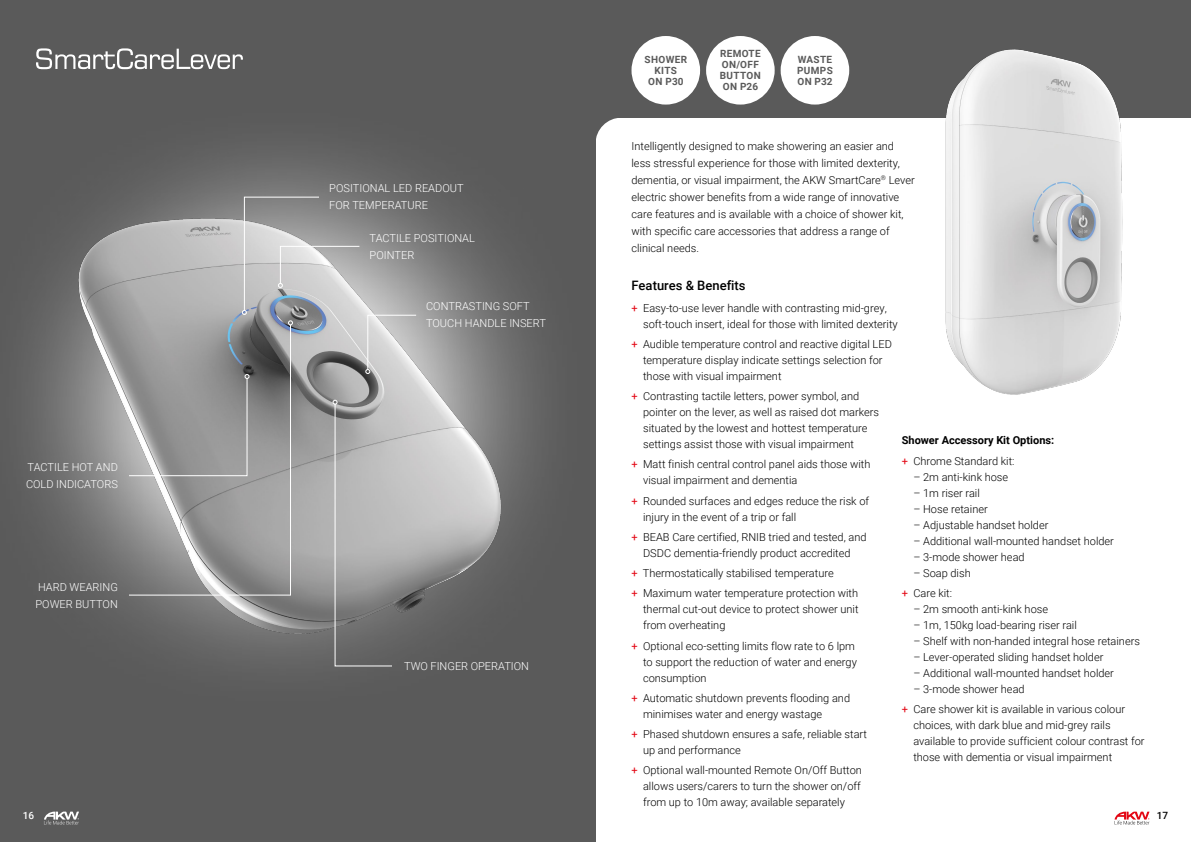
<style>
.page{position:relative;width:1191px;height:842px;background:#fff}
.page>*{position:absolute;margin:0;border:0;box-sizing:border-box;transform-origin:0 0}
.t1{font:500 13px "Roboto";color:#000}
.t2{font:300 11px/16px "Roboto";color:#000}
.t3{font:300 11px/17px "Roboto";color:#fff}
.t4{font:700 11px/20.3px "Roboto";color:#000}
.t5{font:700 10px/11px "Roboto";letter-spacing:.035em;color:#5a5a5a}
.t6{font:500 10px "Roboto";color:#000}
.t7{font:500 10px "Roboto";color:#fff}
.s1{font-weight:400;color:#e30613}
.s2{font-weight:300}
</style>
<div class="page">
<svg style="left:1114px;top:812px;width:35px;height:12px"></svg>
<div style="left:0;top:0;width:595px;height:842px;background:#5a5a5a"></div>
<div style="left:595px;top:0;width:596px;height:118px;background:#5a5a5a"></div>
<svg style="left:44px;top:812px;width:35px;height:12px"></svg>
<svg style="left:595px;top:118px;width:22px;height:28px"></svg>
<img style="left:945px;top:49px;width:178px;height:346px">
<img style="left:29px;top:158px;width:511px;height:509px">
<svg style="left:128px;top:197px;width:288px;height:469px;background:#9d9d9d"></svg>
<svg style="left:36px;top:48px;width:207px;height:21px"></svg>
<div style="left:706px;top:36px;width:68px;height:69px;background:#fff;border-radius:50%"></div>
<div style="left:780px;top:36px;width:69px;height:69px;background:#fff;border-radius:50%"></div>
<div style="left:631px;top:36px;width:69px;height:69px;background:#fff;border-radius:50%"></div>
<p class="t3" style="left:26px;top:458px;width:93px">TACTILE HOT AND<br>COLD INDICATORS</p>
<p class="t3" style="left:36px;top:578px;width:84px">HARD WEARING<br>POWER BUTTON</p>
<p class="t7" style="left:23px;top:808px;width:13px">16</p>
<p class="t3" style="left:329px;top:179px;width:136px">POSITIONAL LED READOUT<br>FOR TEMPERATURE</p>
<p class="t3" style="left:369px;top:229px;width:107px">TACTILE POSITIONAL<br>POINTER</p>
<p class="t3" style="left:426px;top:298px;width:121px">CONTRASTING SOFT<br>TOUCH HANDLE INSERT</p>
<p class="t3" style="left:404px;top:657px;width:126px">TWO FINGER OPERATION</p>
<p class="t5" style="left:644px;top:53px;width:44px;text-align:center">SHOWER<br>KITS<br>ON P30</p>
<p class="t5" style="left:720px;top:48px;width:42px">REMOTE<br>ON/OFF<br>BUTTON<br>ON P26</p>
<p class="t5" style="left:797px;top:53px;width:37px;text-align:justify">WASTE PUMPS ON P32</p>
<p class="t2" style="left:631px;top:137px;width:285px;line-height:17px">Intelligently designed to make showering an easier and less stressful experience for those with limited dexterity, dementia, or visual impairment, the AKW SmartCare<sup>®</sup> Lever electric shower benefits from a wide range of innovative care features and is available with a choice of shower kit, with specific care accessories that address a range of clinical needs.</p>
<p class="t1" style="left:631px;top:276px;width:116px">Features &amp; Benefits</p>
<p class="t2" style="left:643px;top:299px;width:256px;text-indent:-12px"><span class="s1">+</span> Easy-to-use lever handle with contrasting mid-grey, soft-touch insert, ideal for those with limited dexterity</p>
<p class="t2" style="left:643px;top:335px;width:250px;text-indent:-12px"><span class="s1">+</span> Audible temperature control and reactive digital LED temperature display indicate settings selection for those with visual impairment</p>
<p class="t2" style="left:643px;top:388px;width:237px;text-indent:-12px"><span class="s1">+</span> Contrasting tactile letters, power symbol, and pointer on the lever, as well as raised dot markers situated by the lowest and hottest temperature settings assist those with visual impairment</p>
<p class="t2" style="left:643px;top:456px;width:229px;text-indent:-12px"><span class="s1">+</span> Matt finish central control panel aids those with visual impairment and dementia</p>
<p class="t2" style="left:643px;top:492px;width:227px;text-indent:-12px"><span class="s1">+</span> Rounded surfaces and edges reduce the risk of injury in the event of a trip or fall</p>
<p class="t2" style="left:631px;top:529px;width:236px;text-align:center"><span class="s1">+</span> BEAB Care certified, RNIB tried and tested, and<br>DSDC dementia-friendly product accredited</p>
<p class="t2" style="left:631px;top:563px;width:228px;line-height:20.3px"><span class="s1">+</span> Thermostatically stabilised temperature<br><span class="s1">+</span> Maximum water temperature protection with</p>
<p class="t2" style="left:643px;top:601px;width:217px">thermal cut-out device to protect shower unit from overheating</p>
<p class="t2" style="left:643px;top:637px;width:215px;text-indent:-12px"><span class="s1">+</span> Optional eco-setting limits flow rate to 6 lpm to support the reduction of water and energy consumption</p>
<p class="t2" style="left:643px;top:690px;width:208px;text-indent:-12px"><span class="s1">+</span> Automatic shutdown prevents flooding and minimises water and energy wastage</p>
<p class="t2" style="left:643px;top:726px;width:225px;text-indent:-12px"><span class="s1">+</span> Phased shutdown ensures a safe, reliable start up and performance</p>
<p class="t2" style="left:643px;top:762px;width:220px;text-align:justify;text-indent:-12px"><span class="s1">+</span> Optional wall-mounted Remote On/Off Button allows users/carers to turn the shower on/off from up to 10m away; available separately</p>
<p class="t4" style="left:901px;top:430px;width:154px">Shower Accessory Kit Options: <span class="s1">+</span> <span class="s2">Chrome Standard kit:</span></p>
<p class="t2" style="left:913px;top:468px;width:96px">– 2m anti-kink hose</p>
<p class="t2" style="left:913px;top:484px;width:68px">– 1m riser rail</p>
<p class="t2" style="left:913px;top:500px;width:76px">– Hose retainer</p>
<p class="t2" style="left:913px;top:516px;width:136px">– Adjustable handset holder</p>
<p class="t2" style="left:913px;top:532px;width:202px">– Additional wall-mounted handset holder</p>
<p class="t2" style="left:913px;top:548px;width:113px">– 3-mode shower head</p>
<p class="t2" style="left:901px;top:562px;width:70px;line-height:20.3px;text-indent:12px">– Soap dish <span class="s1">+</span> Care kit:</p>
<p class="t2" style="left:913px;top:601px;width:136px">– 2m smooth anti-kink hose</p>
<p class="t2" style="left:913px;top:617px;width:165px">– 1m, 150kg load-bearing riser rail</p>
<p class="t2" style="left:913px;top:633px;width:228px">– Shelf with non-handed integral hose retainers</p>
<p class="t2" style="left:913px;top:649px;width:191px">– Lever-operated sliding handset holder</p>
<p class="t2" style="left:913px;top:665px;width:202px">– Additional wall-mounted handset holder</p>
<p class="t2" style="left:901px;top:678px;width:225px;line-height:20.3px;text-indent:12px">– 3-mode shower head<br><span class="s1">+</span> Care shower kit is available in various colour</p>
<p class="t2" style="left:913px;top:717px;width:233px">choices, with dark blue and mid-grey rails available to provide sufficient colour contrast for those with dementia or visual impairment</p>
<p class="t6" style="left:1157px;top:808px;width:13px">17</p>
</div>
